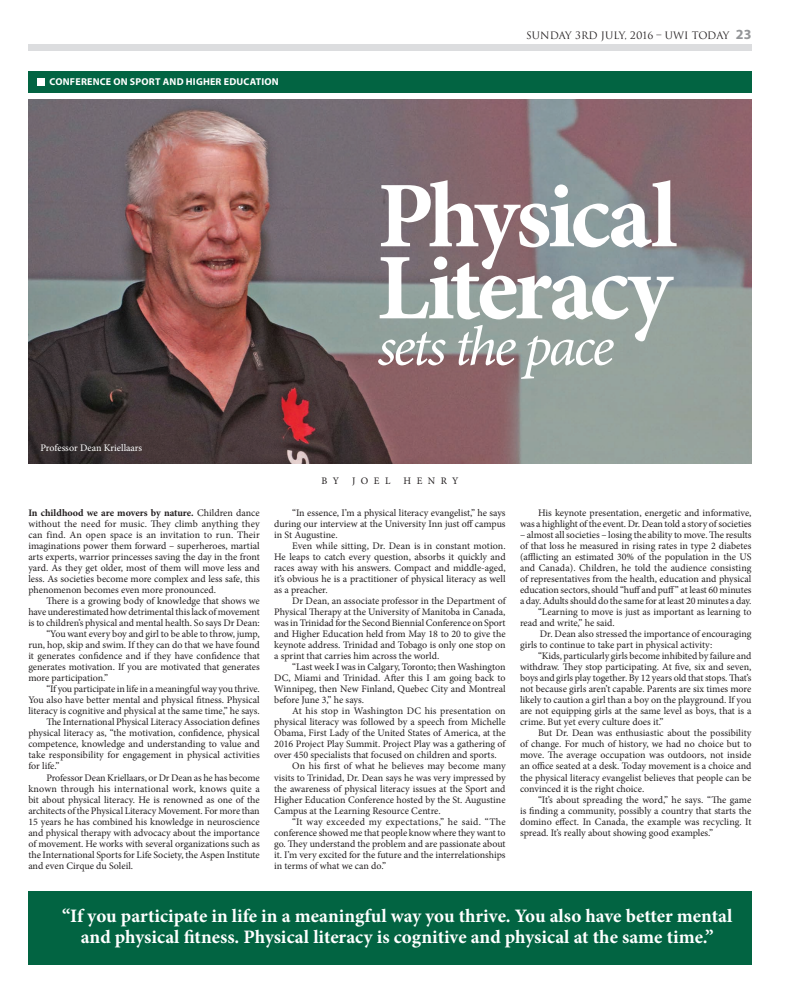
<style>
.page{position:relative;width:794px;height:1007px;background:#fff}
.page>*{position:absolute;margin:0;border:0;box-sizing:border-box;transform-origin:0 0}
.t1{font:700 94px/72px "Minion Pro";letter-spacing:-.04em;color:#fff}
.t2{font:italic 56px "Minion Pro";letter-spacing:-.055em;color:#fff}
.t3{font:700 19px/20.9px "Minion Pro";color:#fff;text-align:center}
.t4{font:10px/11px "Minion Pro";letter-spacing:-.005em;color:#231f20;text-align:justify}
.t5{font:10px "Minion Pro";letter-spacing:.02em;color:#231f20}
.t6{font:10px "Minion Pro";letter-spacing:.025em;color:#231f20}
.t7{font:700 10px "Myriad Pro";letter-spacing:.02em;color:#fff}
.t8{font:10px "Trajan";color:#231f20}
.t9{font:10px "Minion Pro";letter-spacing:-.005em;color:#fff}
.s1{font-family:"Myriad Pro";font-weight:700;font-size:14px;color:#939598}
.s2{font-weight:700}
</style>
<div class="page">
<div style="left:28px;top:44px;width:723px;height:7px;background:#dcdddf"></div>
<div style="left:28px;top:71px;width:723px;height:21px;background:#026442"></div>
<div style="left:28px;top:890px;width:723px;height:74px;background:#026442"></div>
<div style="left:37px;top:78px;width:8px;height:8px;background:#fff"></div>
<img style="left:28px;top:100px;width:723px;height:363px">
<p class="t7" style="left:50px;top:75px;width:230px">CONFERENCE ON SPORT AND HIGHER EDUCATION</p>
<p class="t9" style="left:40px;top:441px;width:103px">Professor Dean Kriellaars</p>
<p class="t8" style="left:526px;top:29px;width:227px">SUNDAY 3RD JULY, 2016 – UWI TODAY <span class="s1">23</span></p>
<h1 class="t1" style="left:377px;top:179px;width:301px">Physical<br>Literacy</h1>
<h2 class="t2" style="left:377px;top:308px;width:238px">sets the pace</h2>
<p class="t4" style="left:321px;top:476px;width:19px">B Y</p>
<p class="t4" style="left:352px;top:476px;width:40px">JOEL</p>
<p class="t4" style="left:403px;top:476px;width:56px">HENRY</p>
<p class="t4" style="left:274px;top:507px;width:233px;text-indent:18px">“In essence, I’m a physical literacy evangelist,” he says during our interview at the University Inn just off campus in St Augustine.</p>
<p class="t4" style="left:274px;top:540px;width:233px;text-indent:18px">Even while sitting, Dr. Dean is in constant motion.<br>He leaps to catch every question, absorbs it quickly and races away with his answers. Compact and middle-aged, it’s obvious he is a practitioner of physical literacy as well as a preacher.</p>
<p class="t4" style="left:274px;top:595px;width:233px;text-indent:18px">Dr Dean, an associate professor in the Department of Physical Therapy at the University of Manitoba in Canada, was in Trinidad for the Second Biennial Conference on Sport and Higher Education held from May 18 to 20 to give the keynote address. Trinidad and Tobago is only one stop on a sprint that carries him across the world.</p>
<p class="t4" style="left:274px;top:661px;width:233px;text-indent:18px">“Last week I was in Calgary, Toronto; then Washington DC, Miami and Trinidad. After this I am going back to Winnipeg, then New Finland, Quebec City and Montreal before June 3,” he says.</p>
<p class="t4" style="left:292px;top:705px;width:215px">At his stop in Washington DC his presentation on</p>
<p class="t4" style="left:274px;top:716px;width:233px">physical literacy was followed by a speech from Michelle</p>
<p class="t4" style="left:274px;top:727px;width:233px">Obama, First Lady of the United States of America, at the</p>
<p class="t4" style="left:274px;top:738px;width:233px">2016 Project Play Summit. Project Play was a gathering of</p>
<p class="t4" style="left:274px;top:749px;width:224px">over 450 specialists that focused on children and sports.</p>
<p class="t4" style="left:292px;top:760px;width:215px">On his first of what he believes may become many</p>
<p class="t4" style="left:274px;top:771px;width:233px">visits to Trinidad, Dr. Dean says he was very impressed by</p>
<p class="t4" style="left:274px;top:782px;width:233px">the awareness of physical literacy issues at the Sport and</p>
<p class="t4" style="left:274px;top:793px;width:233px">Higher Education Conference hosted by the St. Augustine</p>
<p class="t4" style="left:274px;top:804px;width:168px">Campus at the Learning Resource Centre.</p>
<p class="t6" style="left:292px;top:814px;width:215px">“It way exceeded my expectations,” he said. “The</p>
<p class="t4" style="left:274px;top:826px;width:233px">conference showed me that people know where they want to</p>
<p class="t4" style="left:274px;top:837px;width:233px">go. They understand the problem and are passionate about</p>
<p class="t4" style="left:274px;top:848px;width:233px">it. I’m very excited for the future and the interrelationships</p>
<p class="t4" style="left:274px;top:859px;width:114px">in terms of what we can do.”</p>
<h3 class="t3" style="left:62px;top:905px;width:671px">“If you participate in life in a meaningful way you thrive. You also have better mental and physical fitness. Physical literacy is cognitive and physical at the same time.”</h3>
<p class="t4" style="left:520px;top:507px;width:233px;text-align:right">His keynote presentation, energetic and informative,<br>was a highlight of the event. Dr. Dean told a story of societies</p>
<p class="t4" style="left:520px;top:529px;width:233px">– almost all societies – losing the ability to move. The results</p>
<p class="t4" style="left:520px;top:540px;width:233px">of that loss he measured in rising rates in type 2 diabetes</p>
<p class="t4" style="left:520px;top:551px;width:233px">(afflicting an estimated 30% of the population in the US</p>
<p class="t4" style="left:520px;top:562px;width:233px">and Canada). Children, he told the audience consisting</p>
<p class="t4" style="left:520px;top:573px;width:233px">of representatives from the health, education and physical</p>
<p class="t4" style="left:520px;top:584px;width:233px">education sectors, should “huff and puff” at least 60 minutes</p>
<p class="t4" style="left:520px;top:595px;width:233px">a day. Adults should do the same for at least 20 minutes a day.</p>
<p class="t4" style="left:538px;top:606px;width:215px">“Learning to move is just as important as learning to</p>
<p class="t4" style="left:520px;top:617px;width:96px">read and write,” he said.</p>
<p class="t4" style="left:540px;top:628px;width:213px">Dr. Dean also stressed the importance of encouraging</p>
<p class="t4" style="left:520px;top:639px;width:194px">girls to continue to take part in physical activity:</p>
<p class="t4" style="left:538px;top:650px;width:215px">“Kids, particularly girls become inhibited by failure and</p>
<p class="t4" style="left:520px;top:661px;width:233px">withdraw. They stop participating. At five, six and seven,</p>
<p class="t4" style="left:520px;top:672px;width:233px">boys and girls play together. By 12 years old that stops. That’s</p>
<p class="t4" style="left:520px;top:683px;width:233px">not because girls aren’t capable. Parents are six times more</p>
<p class="t4" style="left:520px;top:694px;width:233px">likely to caution a girl than a boy on the playground. If you</p>
<p class="t4" style="left:520px;top:705px;width:233px">are not equipping girls at the same level as boys, that is a</p>
<p class="t4" style="left:520px;top:716px;width:145px">crime. But yet every culture does it.”</p>
<p class="t4" style="left:538px;top:727px;width:215px">But Dr. Dean was enthusiastic about the possibility</p>
<p class="t4" style="left:520px;top:738px;width:233px">of change. For much of history, we had no choice but to</p>
<p class="t4" style="left:520px;top:749px;width:233px">move. The average occupation was outdoors, not inside</p>
<p class="t4" style="left:520px;top:760px;width:233px">an office seated at a desk. Today movement is a choice and</p>
<p class="t4" style="left:520px;top:771px;width:233px">the physical literacy evangelist believes that people can be</p>
<p class="t4" style="left:520px;top:782px;width:126px">convinced it is the right choice.</p>
<p class="t4" style="left:538px;top:793px;width:215px">“It’s about spreading the word,” he says. “The game</p>
<p class="t4" style="left:520px;top:804px;width:233px">is finding a community, possibly a country that starts the</p>
<p class="t4" style="left:520px;top:815px;width:233px">domino effect. In Canada, the example was recycling. It</p>
<p class="t4" style="left:520px;top:826px;width:195px">spread. It’s really about showing good examples.”</p>
<p class="t4" style="left:28px;top:507px;width:233px"><span class="s2">In childhood we are movers by nature.</span> Children dance without the need for music. They climb anything they can find. An open space is an invitation to run. Their imaginations power them forward – superheroes, martial arts experts, warrior princesses saving the day in the front yard. As they get older, most of them will move less and less. As societies become more complex and less safe, this phenomenon becomes even more pronounced.</p>
<p class="t4" style="left:46px;top:595px;width:215px">There is a growing body of knowledge that shows we</p>
<p class="t4" style="left:28px;top:606px;width:233px">have underestimated how detrimental this lack of movement</p>
<p class="t4" style="left:28px;top:617px;width:233px">is to children’s physical and mental health. So says Dr Dean:</p>
<p class="t4" style="left:46px;top:628px;width:215px">“You want every boy and girl to be able to throw, jump,</p>
<p class="t4" style="left:28px;top:639px;width:233px">run, hop, skip and swim. If they can do that we have found</p>
<p class="t4" style="left:28px;top:650px;width:233px">it generates confidence and if they have confidence that</p>
<p class="t4" style="left:28px;top:661px;width:233px">generates motivation. If you are motivated that generates</p>
<p class="t4" style="left:28px;top:672px;width:81px">more participation.”</p>
<p class="t4" style="left:46px;top:683px;width:215px">“If you participate in life in a meaningful way you thrive.</p>
<p class="t4" style="left:28px;top:694px;width:233px">You also have better mental and physical fitness. Physical</p>
<p class="t4" style="left:28px;top:705px;width:233px">literacy is cognitive and physical at the same time,” he says.</p>
<p class="t4" style="left:46px;top:716px;width:215px">The International Physical Literacy Association defines</p>
<p class="t4" style="left:28px;top:727px;width:233px">physical literacy as, “the motivation, confidence, physical</p>
<p class="t4" style="left:28px;top:738px;width:233px">competence, knowledge and understanding to value and</p>
<p class="t4" style="left:28px;top:749px;width:233px">take responsibility for engagement in physical activities</p>
<p class="t4" style="left:28px;top:760px;width:33px">for life.”</p>
<p class="t4" style="left:46px;top:771px;width:215px">Professor Dean Kriellaars, or Dr Dean as he has become</p>
<p class="t5" style="left:28px;top:781px;width:233px">known through his international work, knows quite a</p>
<p class="t4" style="left:28px;top:793px;width:233px">bit about physical literacy. He is renowned as one of the</p>
<p class="t4" style="left:28px;top:804px;width:233px">architects of the Physical Literacy Movement. For more than</p>
<p class="t4" style="left:28px;top:815px;width:233px">15 years he has combined his knowledge in neuroscience</p>
<p class="t4" style="left:28px;top:826px;width:233px">and physical therapy with advocacy about the importance</p>
<p class="t4" style="left:28px;top:837px;width:233px">of movement. He works with several organizations such as</p>
<p class="t4" style="left:28px;top:848px;width:233px">the International Sports for Life Society, the Aspen Institute</p>
<p class="t4" style="left:28px;top:859px;width:106px">and even Cirque du Soleil.</p>
</div>
